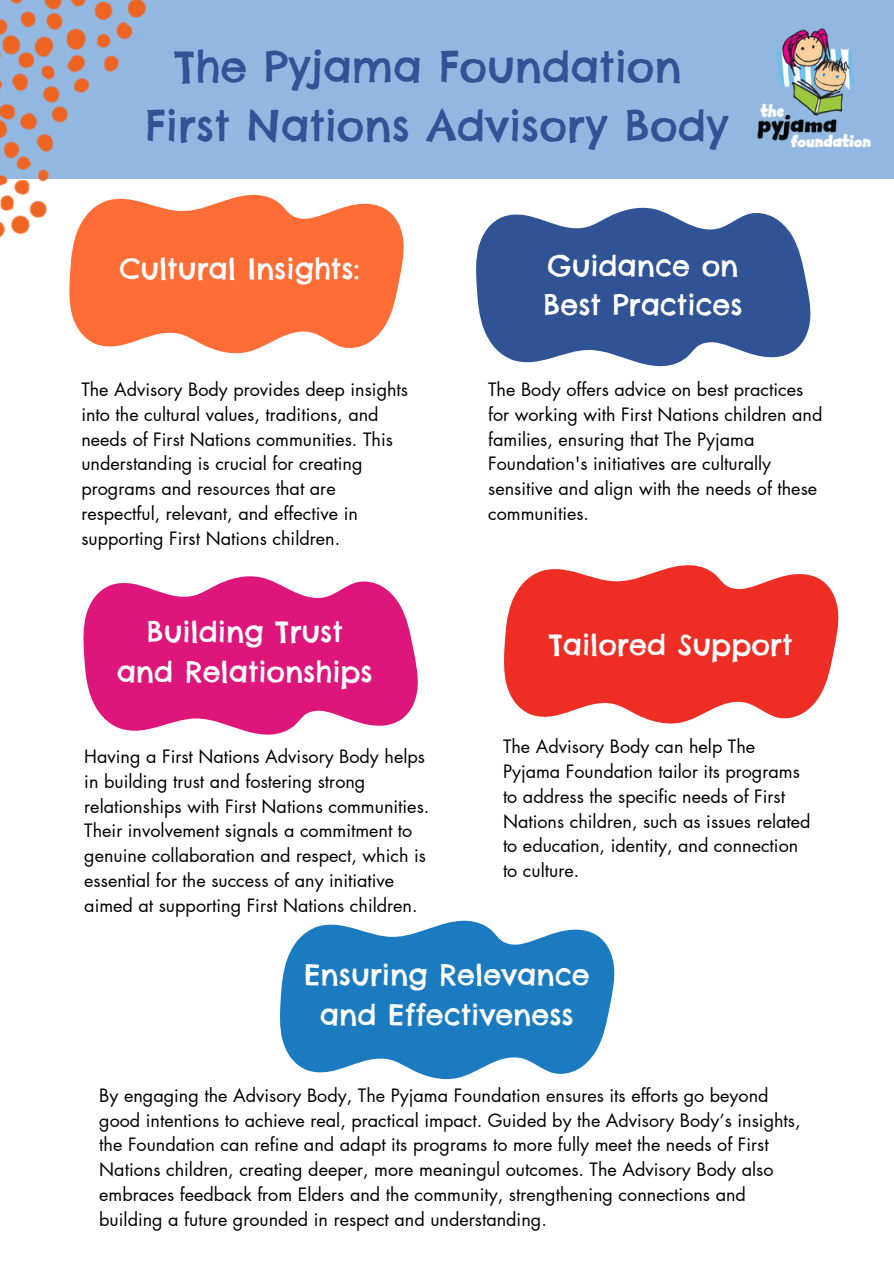
<style>
.page{position:relative;width:894px;height:1264px;background:#fff}
.page>*{position:absolute;margin:0;border:0;box-sizing:border-box;transform-origin:0 0}
.t1{font:42.45px/58.5px "Chelsea Market";color:#2f5394;text-align:center}
.t2{font:28.5px/39.3px "Chelsea Market";color:#fff;text-align:center}
.t3{font:18px/24.8px "Futura LT Pro";color:#000}
</style>
<div class="page">
<div style="left:0;top:0;width:893px;height:178px;background:#92b8e2"></div>
<svg style="left:71px;top:203px;width:333px;height:151px;fill:#ff6d37"></svg>
<img style="left:0;top:0;width:300px;height:311px">
<img style="left:757px;top:28px;width:114px;height:120px">
<svg style="left:476px;top:207px;width:334px;height:159px;fill:#2f5394"></svg>
<svg style="left:280px;top:920px;width:334px;height:160px;fill:#1b7bc0"></svg>
<svg style="left:83px;top:576px;width:335px;height:159px;fill:#de167c"></svg>
<svg style="left:504px;top:565px;width:334px;height:159px;fill:#ee2d24"></svg>
<p class="t1" style="left:145px;top:37px;width:584px">The Pyjama Foundation<br>First Nations Advisory Body</p>
<h1 class="t2" style="left:120px;top:249px;width:241px">Cultural Insights:</h1>
<p class="t2" style="left:543px;top:246px;width:201px;text-align:left">Guidance on<br>Best Practices</p>
<p class="t3" style="left:81px;top:378px;width:328px">The Advisory Body provides deep insights into the cultural values, traditions, and needs of First Nations communities. This understanding is crucial for creating programs and resources that are respectful, relevant, and effective in supporting First Nations children.</p>
<p class="t3" style="left:488px;top:378px;width:336px">The Body offers advice on best practices for working with First Nations children and families, ensuring that The Pyjama Foundation's initiatives are culturally sensitive and align with the needs of these communities.</p>
<h2 class="t2" style="left:117px;top:612px;width:257px">Building Trust and Relationships</h2>
<p class="t2" style="left:549px;top:624px;width:245px">Tailored Support</p>
<p class="t3" style="left:84px;top:744px;width:346px">Having a First Nations Advisory Body helps in building trust and fostering strong relationships with First Nations communities.<br>Their involvement signals a commitment to genuine collaboration and respect, which is essential for the success of any initiative aimed at supporting First Nations children.</p>
<h2 class="t3" style="left:503px;top:735px;width:309px">The Advisory Body can help The Pyjama Foundation tailor its programs to address the specific needs of First Nations children, such as issues related to education, identity, and connection to culture.</h2>
<h2 class="t2" style="left:304px;top:955px;width:287px">Ensuring Relevance and Effectiveness</h2>
<p class="t3" style="left:99px;top:1083px;width:702px">By engaging the Advisory Body, The Pyjama Foundation ensures its efforts go beyond good intentions to achieve real, practical impact. Guided by the Advisory Body’s insights, the Foundation can refine and adapt its programs to more fully meet the needs of First Nations children, creating deeper, more meaningul outcomes. The Advisory Body also embraces feedback from Elders and the community, strengthening connections and building a future grounded in respect and understanding.</p>
</div>
